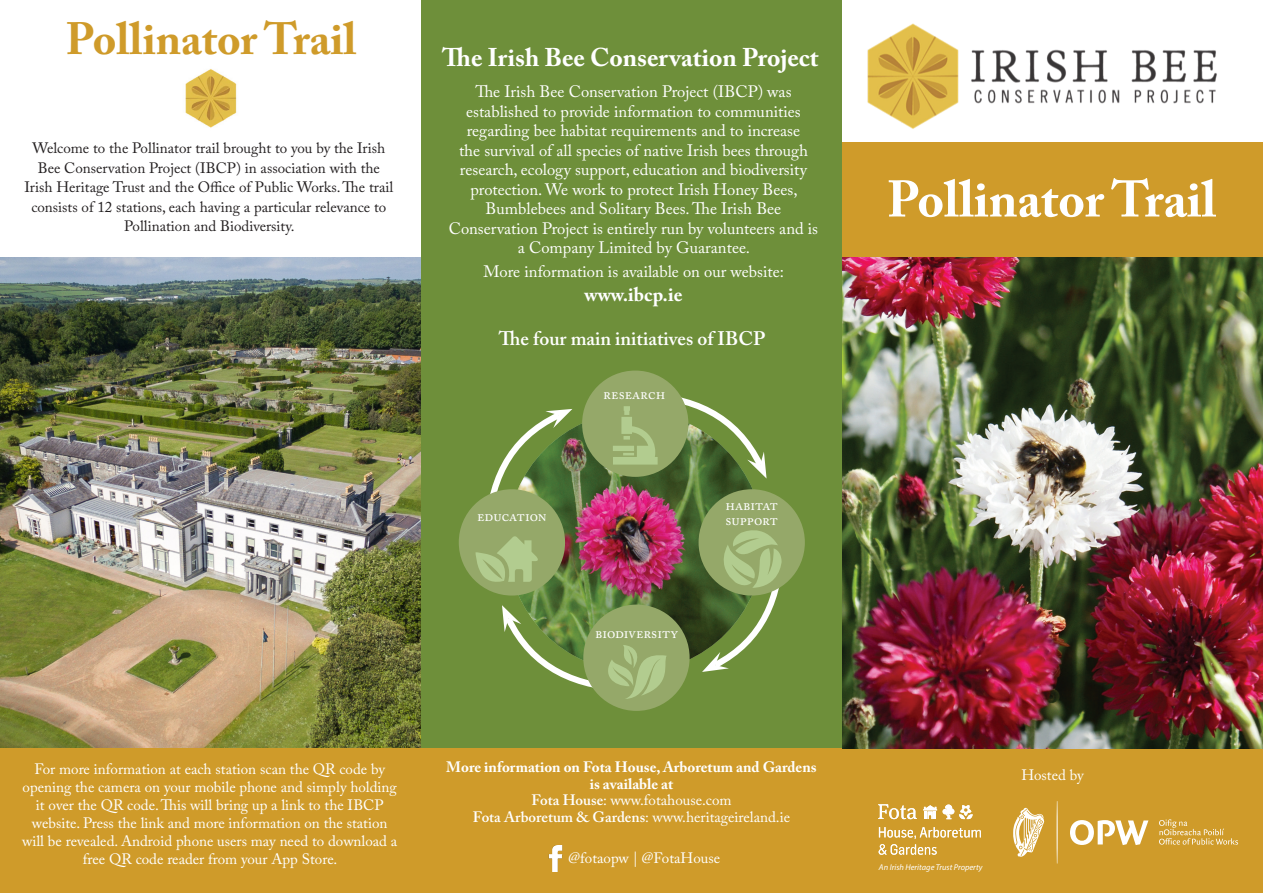
<style>
.page{position:relative;width:1263px;height:893px;background:#fff}
.page>*{position:absolute;margin:0;border:0;box-sizing:border-box;transform-origin:0 0}
.t1{font:700 51px "Adobe Caslon Pro";color:#fff}
.t2{font:700 45px "Adobe Caslon Pro";color:#cf9b2a}
.t3{font:700 25.5px "Adobe Caslon Pro";color:#fff}
.t4{font:600 19.5px "Adobe Caslon Pro";color:#fff}
.t5{font:700 19.5px "Adobe Caslon Pro";color:#fff}
.t6{font:16.5px/19.5px "Adobe Caslon Pro";color:#fff;text-align:center}
.t7{font:15px/18px "Adobe Caslon Pro";color:#fff;text-align:center}
.t8{font:15px/19.5px "Adobe Caslon Pro";color:#231f20;text-align:center}
.t9{font:700 15px/16.5px "Adobe Caslon Pro";color:#fff;text-align:center}
.t10{font:italic 8.4px "Myriad Pro";color:#fff}
.s1{font-weight:600}
</style>
<div class="page">
<img style="left:0;top:257px;width:421px;height:491px">
<div style="left:421px;top:0;width:421px;height:761px;background:#6e8f3a"></div>
<div style="left:0;top:748px;width:843px;height:145px;background:#cf9b2a"></div>
<div style="left:842px;top:142px;width:421px;height:751px;background:#cf9b2a"></div>
<img style="left:842px;top:257px;width:421px;height:491px">
<img style="left:867px;top:23px;width:350px;height:106px">
<svg style="left:1056px;top:801px;width:2px;height:62px"></svg>
<svg style="left:1013px;top:808px;width:31px;height:49px"></svg>
<svg style="left:1070px;top:820px;width:78px;height:25px"></svg>
<svg style="left:1159px;top:819px;width:79px;height:26px"></svg>
<svg style="left:878px;top:804px;width:39px;height:15px"></svg>
<svg style="left:923px;top:804px;width:50px;height:15px"></svg>
<svg style="left:879px;top:827px;width:102px;height:28px"></svg>
<img style="left:548px;top:845px;width:15px;height:26px">
<img style="left:185px;top:69px;width:52px;height:59px">
<img style="left:519px;top:415px;width:233px;height:244px">
<div style="left:582px;top:371px;width:106px;height:106px;background:#95a869;border-radius:50%"></div>
<div style="left:698px;top:489px;width:107px;height:107px;background:#95a869;border-radius:50%"></div>
<div style="left:459px;top:489px;width:106px;height:107px;background:#95a869;border-radius:50%"></div>
<div style="left:583px;top:605px;width:107px;height:106px;background:#95a869;border-radius:50%"></div>
<svg style="left:702px;top:522px;width:85px;height:150px"></svg>
<svg style="left:502px;top:605px;width:172px;height:94px"></svg>
<svg style="left:613px;top:389px;width:154px;height:90px"></svg>
<svg style="left:475px;top:409px;width:97px;height:176px"></svg>
<p class="t2" style="left:66px;top:12px;width:292px">Pollinator Trail</p>
<p class="t8" style="left:25px;top:139px;width:370px">Welcome to the Pollinator trail brought to you by the Irish Bee Conservation Project (IBCP) in association with the Irish Heritage Trust and the Office of Public Works. The trail consists of 12 stations, each having a particular relevance to Pollination and Biodiversity.</p>
<p class="t3" style="left:442px;top:42px;width:378px">The Irish Bee Conservation Project</p>
<p class="t6" style="left:449px;top:82px;width:371px">The Irish Bee Conservation Project (IBCP) was established to provide information to communities regarding bee habitat requirements and to increase<br>the survival of all species of native Irish bees through research, ecology support, education and biodiversity protection. We work to protect Irish Honey Bees, Bumblebees and Solitary Bees. The Irish Bee Conservation Project is entirely run by volunteers and is a Company Limited by Guarantee.</p>
<p class="t6" style="left:483px;top:261px;width:302px">More information is available on our website:</p>
<p class="t5" style="left:584px;top:282px;width:100px">www.ibcp.ie</p>
<p class="t4" style="left:499px;top:327px;width:268px">The four main initiatives of IBCP</p>
<p class="t7" style="left:477px;top:507px;width:71px">education</p>
<p class="t7" style="left:603px;top:385px;width:64px">research</p>
<p class="t7" style="left:595px;top:623px;width:84px">biodiversity</p>
<p class="t7" style="left:725px;top:496px;width:54px">habitat</p>
<p class="t7" style="left:725px;top:511px;width:54px">support</p>
<p class="t7" style="left:22px;top:759px;width:377px">For more information at each station scan the QR code by opening the camera on your mobile phone and simply holding it over the QR code. This will bring up a link to the IBCP website. Press the link and more information on the station will be revealed. Android phone users may need to download a free QR code reader from your App Store.</p>
<p class="t9" style="left:446px;top:759px;width:372px">More information on Fota House, Arboretum and Gardens is available at</p>
<p class="t7" style="left:531px;top:791px;width:202px"><span class="s1">Fota House</span>: www.fotahouse.com</p>
<p class="t7" style="left:473px;top:807px;width:319px"><span class="s1">Fota Arboretum &amp; Gardens</span>: www.heritageireland.ie</p>
<p class="t7" style="left:568px;top:849px;width:153px">@fotaopw | @FotaHouse</p>
<p class="t1" style="left:887px;top:169px;width:331px">Pollinator Trail</p>
<p class="t10" style="left:879px;top:861px;width:105px">An Irish Heritage Trust Property</p>
<p class="t7" style="left:1021px;top:766px;width:64px">Hosted by</p>
</div>
